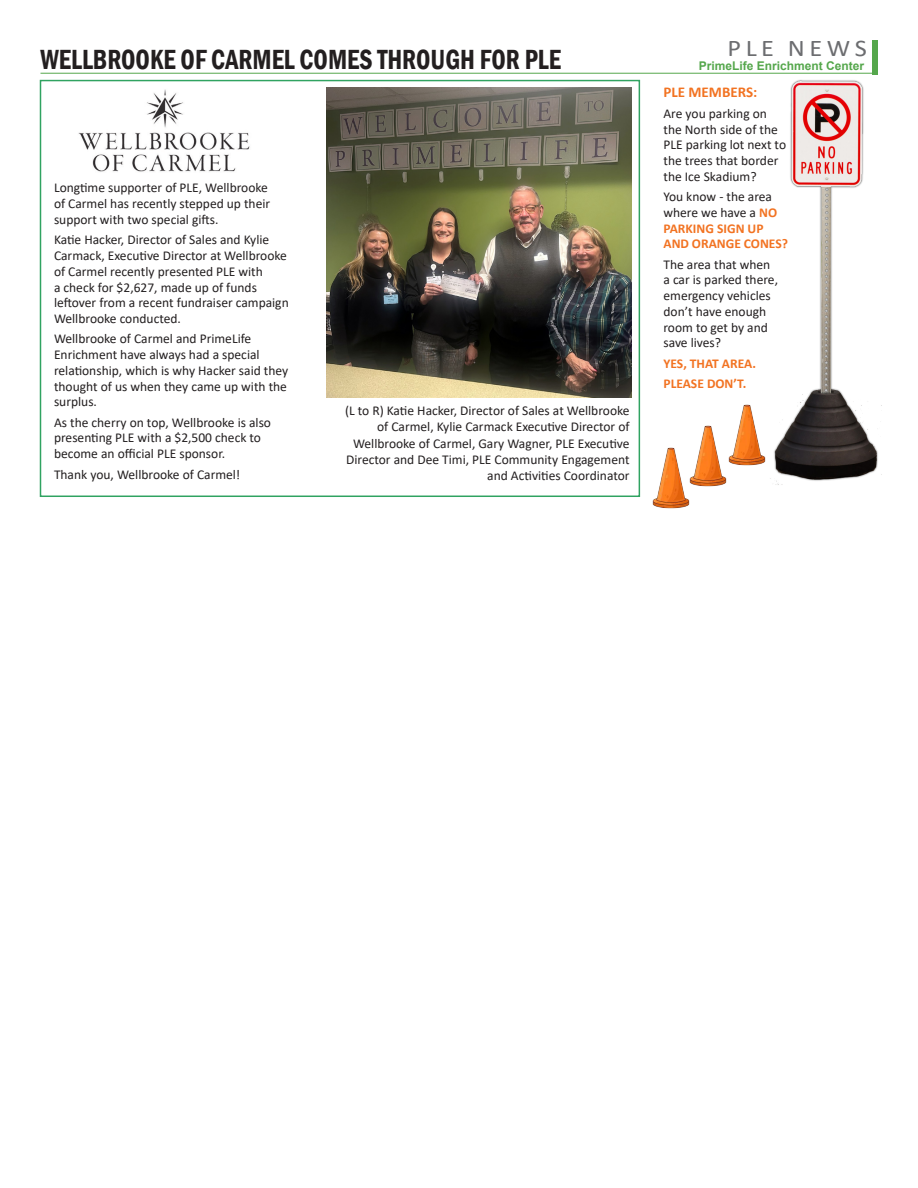
<style>
.page{position:relative;width:918px;height:1188px;background:#fff}
.page>*{position:absolute;margin:0;border:0;box-sizing:border-box;transform-origin:0 0}
.t1{font:600 condensed 28.5px "Franklin Gothic";color:#231f20;scale:.9 1}
.t2{font:24px "Calibri";letter-spacing:.17em;color:#6c6d70;scale:1.1 1}
.t3{font:700 15px "Calibri";color:#f27322}
.t4{font:13.5px/15.8px "Calibri";color:#231f20}
.t5{font:700 13.5px/15.8px "Calibri";color:#f27322}
.t6{font:700 12px "Arial";color:#55a74c}
.s1{font-weight:400;color:#231f20}
</style>
<div class="page">
<hr style="left:40px;top:73px;width:838px;height:1px;background:#55a74c">
<div style="left:872px;top:41px;width:5px;height:34px;background:#55a74c"></div>
<img style="left:78px;top:89px;width:172px;height:83px">
<img style="left:326px;top:88px;width:305px;height:309px">
<div style="left:40px;top:80px;width:600px;height:417px;border:2px solid #30a361"></div>
<img style="left:767px;top:73px;width:115px;height:412px">
<img style="left:633px;top:441px;width:57px;height:68px">
<img style="left:671px;top:425px;width:56px;height:68px">
<img style="left:710px;top:397px;width:75px;height:75px">
<p class="t2" style="left:728px;top:31px;width:128px">PLE NEWS</p>
<p class="t1" style="left:40px;top:41px;width:580px">WELLBROOKE OF CARMEL COMES THROUGH FOR PLE</p>
<p class="t6" style="left:699px;top:57px;width:167px">PrimeLife Enrichment Center</p>
<p class="t4" style="left:54px;top:180px;width:218px">Longtime supporter of PLE, Wellbrooke of Carmel has recently stepped up their support with two special gifts.</p>
<p class="t4" style="left:54px;top:232px;width:236px">Katie Hacker, Director of Sales and Kylie Carmack, Executive Director at Wellbrooke of Carmel recently presented PLE with<br>a check for $2,627, made up of funds leftover from a recent fundraiser campaign Wellbrooke conducted.</p>
<p class="t4" style="left:54px;top:331px;width:236px">Wellbrooke of Carmel and PrimeLife<br>Enrichment have always had a special relationship, which is why Hacker said they thought of us when they came up with the surplus.</p>
<p class="t4" style="left:54px;top:414px;width:219px">As the cherry on top, Wellbrooke is also presenting PLE with a $2,500 check to become an official PLE sponsor.</p>
<p class="t4" style="left:54px;top:466px;width:188px">Thank you, Wellbrooke of Carmel!</p>
<p class="t4" style="left:345px;top:402px;width:286px;line-height:16.2px;text-align:right">(L to R) Katie Hacker, Director of Sales at Wellbrooke of Carmel, Kylie Carmack Executive Director of Wellbrooke of Carmel, Gary Wagner, PLE Executive Director and Dee Timi, PLE Community Engagement and Activities Coordinator</p>
<p class="t3" style="left:664px;top:82px;width:95px">PLE MEMBERS:</p>
<p class="t4" style="left:664px;top:105px;width:124px">Are you parking on the North side of the<br>PLE parking lot next to the trees that border the Ice Skadium?</p>
<p class="t5" style="left:664px;top:189px;width:126px"><span class="s1">You know - the area where we have a</span> NO<br>PARKING SIGN UP<br>AND ORANGE CONES?</p>
<p class="t4" style="left:664px;top:256px;width:116px">The area that when a car is parked there, emergency vehicles don’t have enough room to get by and save lives?</p>
<p class="t5" style="left:664px;top:355px;width:94px">YES, THAT AREA.</p>
<p class="t5" style="left:664px;top:376px;width:84px">PLEASE DON’T.</p>
</div>
